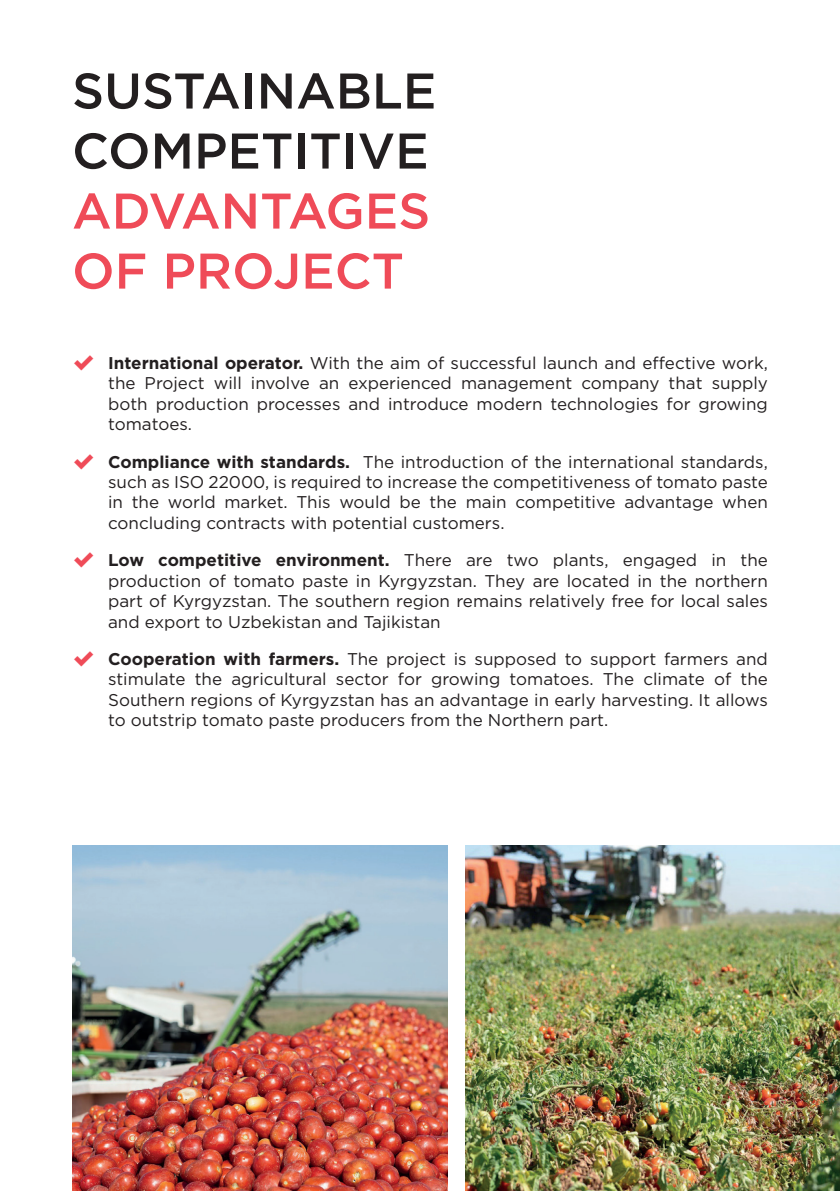
<style>
.page{position:relative;width:840px;height:1191px;background:#fff}
.page>*{position:absolute;margin:0;border:0;box-sizing:border-box;transform-origin:0 0}
.t1{font:500 50px/60px "Gotham Pro";color:#231f20}
.t2{font:500 50px/60px "Gotham Pro";color:#ef4b58}
.t3{font:17px/20.4px "Gotham Pro";color:#231f20;text-align:justify}
.s1{font-weight:700}
</style>
<div class="page">
<img style="left:72px;top:846px;width:375px;height:345px">
<img style="left:465px;top:846px;width:374px;height:345px">
<h1 class="t1" style="left:72px;top:60px;width:365px">SUSTAINABLE<br>COMPETITIVE</h1>
<h1 class="t2" style="left:72px;top:180px;width:359px">ADVANTAGES<br>OF PROJECT</h1>
<p class="t3" style="left:108px;top:353px;width:661px"><span class="s1">International operator.</span> With the aim of successful launch and effective work, the Project will involve an experienced management company that supply both production processes and introduce modern technologies for growing tomatoes.</p>
<p class="t3" style="left:108px;top:451px;width:661px"><span class="s1">Compliance with standards.</span> The introduction of the international standards, such as ISO 22000, is required to increase the competitiveness of tomato paste in the world market. This would be the main competitive advantage when concluding contracts with potential customers.</p>
<p class="t3" style="left:108px;top:550px;width:661px"><span class="s1">Low competitive environment.</span> There are two plants, engaged in the production of tomato paste in Kyrgyzstan. They are located in the northern part of Kyrgyzstan. The southern region remains relatively free for local sales and export to Uzbekistan and Tajikistan</p>
<p class="t3" style="left:108px;top:648px;width:661px"><span class="s1">Cooperation with farmers.</span> The project is supposed to support farmers and stimulate the agricultural sector for growing tomatoes. The climate of the Southern regions of Kyrgyzstan has an advantage in early harvesting. It allows to outstrip tomato paste producers from the Northern part.</p>
</div>
